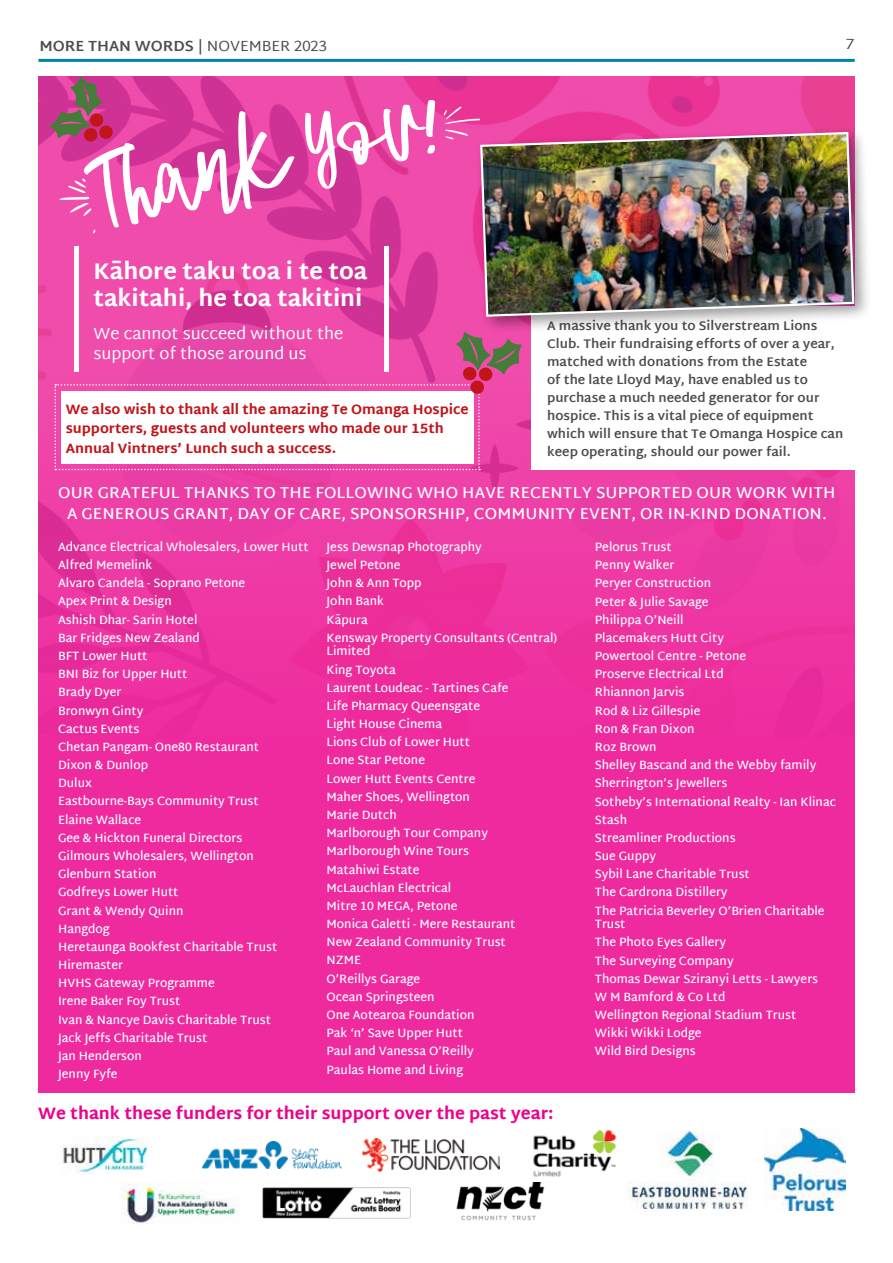
<style>
.page{position:relative;width:893px;height:1263px;background:#fff}
.page>*{position:absolute;margin:0;border:0;box-sizing:border-box;transform-origin:0 0}
.t1{font:800 22.5px/27px "Martel Sans";color:#fff}
.t2{font:800 16.5px "Martel Sans";color:#ec008c}
.t3{font:16.5px/19.8px "Martel Sans";color:#fff}
.t4{font:600 15.75px/21px "Martel Sans";letter-spacing:.01em;color:#fff;text-align:center}
.t5{font:700 15px "Martel Sans";color:#4d4d4f}
.t6{font:15px "Martel Sans";color:#4d4d4f}
.t7{font:800 13.5px/19.5px "Martel Sans";color:#c0151b}
.t8{font:700 12.75px/18px "Martel Sans";color:#4d4d4f}
.t9{font:600 12px/18.1px "Martel Sans";color:#fff}
.s1{font-weight:400}
</style>
<div class="page">
<hr style="left:38px;top:59px;width:817px;height:3px;background:#0084a9">
<div style="left:38px;top:77px;width:817px;height:1016px;background:#ef299e"></div>
<img style="left:38px;top:77px;width:817px;height:590px">
<div style="left:531px;top:306px;width:324px;height:164px;background:#fff"></div>
<div style="left:74px;top:247px;width:5px;height:125px;background:#fff"></div>
<hr style="left:384px;top:247px;width:4px;height:125px;background:#fff">
<svg style="left:445px;top:130px;width:23px;height:9px"></svg>
<svg style="left:444px;top:106px;width:36px;height:18px"></svg>
<div style="left:474px;top:126px;width:398px;height:209px;background:#000;opacity:.4"></div>
<img style="left:479px;top:131px;width:376px;height:187px">
<img style="left:202px;top:1141px;width:139px;height:27px">
<img style="left:456px;top:1182px;width:89px;height:39px">
<img style="left:362px;top:1138px;width:137px;height:34px">
<img style="left:765px;top:1129px;width:80px;height:82px">
<img style="left:628px;top:1132px;width:120px;height:77px">
<img style="left:533px;top:1130px;width:84px;height:47px">
<img style="left:262px;top:1188px;width:148px;height:31px">
<img style="left:121px;top:1182px;width:115px;height:42px">
<svg style="left:49px;top:76px;width:386px;height:157px;background:#e35cac"></svg>
<svg style="left:55px;top:332px;width:467px;height:138px;background:#f1a0cf"></svg>
<img style="left:62px;top:1137px;width:86px;height:36px">
<p class="t5" style="left:39px;top:37px;width:289px">MORE THAN WORDS <span class="s1">| NOVEMBER 2023</span></p>
<p class="t6" style="left:846px;top:35px;width:10px">7</p>
<h1 class="t1" style="left:94px;top:258px;width:275px">Kāhore taku toa i te toa takitahi, he toa takitini</h1>
<h2 class="t3" style="left:94px;top:323px;width:251px">We cannot succeed without the support of those around us</h2>
<p class="t8" style="left:547px;top:317px;width:298px">A massive thank you to Silverstream Lions Club. Their fundraising efforts of over a year, matched with donations from the Estate<br>of the late Lloyd May, have enabled us to purchase a much needed generator for our hospice. This is a vital piece of equipment which will ensure that Te Omanga Hospice can keep operating, should our power fail.</p>
<h3 class="t4" style="left:58px;top:482px;width:779px">OUR GRATEFUL THANKS TO THE FOLLOWING WHO HAVE RECENTLY SUPPORTED OUR WORK WITH<br>A GENEROUS GRANT, DAY OF CARE, SPONSORSHIP, COMMUNITY EVENT, OR IN-KIND DONATION.</h3>
<p class="t7" style="left:66px;top:399px;width:404px">We also wish to thank all the amazing Te Omanga Hospice supporters, guests and volunteers who made our 15th<br>Annual Vintners’ Lunch such a success.</p>
<p class="t9" style="left:58px;top:538px;width:252px">Advance Electrical Wholesalers, Lower Hutt<br>Alfred Memelink<br>Alvaro Candela - Soprano Petone<br>Apex Print &amp; Design<br>Ashish Dhar- Sarin Hotel<br>Bar Fridges New Zealand<br>BFT Lower Hutt<br>BNI Biz for Upper Hutt<br>Brady Dyer<br>Bronwyn Ginty<br>Cactus Events<br>Chetan Pangam- One80 Restaurant<br>Dixon &amp; Dunlop<br>Dulux<br>Eastbourne-Bays Community Trust<br>Elaine Wallace<br>Gee &amp; Hickton Funeral Directors<br>Gilmours Wholesalers, Wellington<br>Glenburn Station<br>Godfreys Lower Hutt<br>Grant &amp; Wendy Quinn<br>Hangdog<br>Heretaunga Bookfest Charitable Trust<br>Hiremaster<br>HVHS Gateway Programme<br>Irene Baker Foy Trust<br>Ivan &amp; Nancye Davis Charitable Trust<br>Jack Jeffs Charitable Trust<br>Jan Henderson<br>Jenny Fyfe</p>
<p class="t9" style="left:326px;top:538px;width:232px">Jess Dewsnap Photography<br>Jewel Petone<br>John &amp; Ann Topp<br>John Bank<br>Kāpura<br>Kensway Property Consultants (Central)</p>
<p class="t9" style="left:326px;top:642px;width:190px">Limited<br>King Toyota<br>Laurent Loudeac - Tartines Cafe<br>Life Pharmacy Queensgate<br>Light House Cinema<br>Lions Club of Lower Hutt<br>Lone Star Petone<br>Lower Hutt Events Centre<br>Maher Shoes, Wellington<br>Marie Dutch<br>Marlborough Tour Company<br>Marlborough Wine Tours<br>Matahiwi Estate<br>McLauchlan Electrical<br>Mitre 10 MEGA, Petone<br>Monica Galetti - Mere Restaurant<br>New Zealand Community Trust<br>NZME<br>O’Reillys Garage<br>Ocean Springsteen<br>One Aotearoa Foundation<br>Pak ‘n’ Save Upper Hutt<br>Paul and Vanessa O’Reilly<br>Paulas Home and Living</p>
<h2 class="t2" style="left:38px;top:1103px;width:517px">We thank these funders for their support over the past year:</h2>
<p class="t9" style="left:595px;top:538px;width:243px">Pelorus Trust<br>Penny Walker<br>Peryer Construction<br>Peter &amp; Julie Savage<br>Philippa O’Neill<br>Placemakers Hutt City<br>Powertool Centre - Petone<br>Proserve Electrical Ltd<br>Rhiannon Jarvis<br>Rod &amp; Liz Gillespie<br>Ron &amp; Fran Dixon<br>Roz Brown<br>Shelley Bascand and the Webby family<br>Sherrington’s Jewellers<br>Sotheby’s International Realty - Ian Klinac<br>Stash<br>Streamliner Productions<br>Sue Guppy<br>Sybil Lane Charitable Trust<br>The Cardrona Distillery<br>The Patricia Beverley O’Brien Charitable</p>
<p class="t9" style="left:595px;top:915px;width:225px">Trust<br>The Photo Eyes Gallery<br>The Surveying Company<br>Thomas Dewar Sziranyi Letts - Lawyers<br>W M Bamford &amp; Co Ltd<br>Wellington Regional Stadium Trust<br>Wikki Wikki Lodge<br>Wild Bird Designs</p>
</div>
